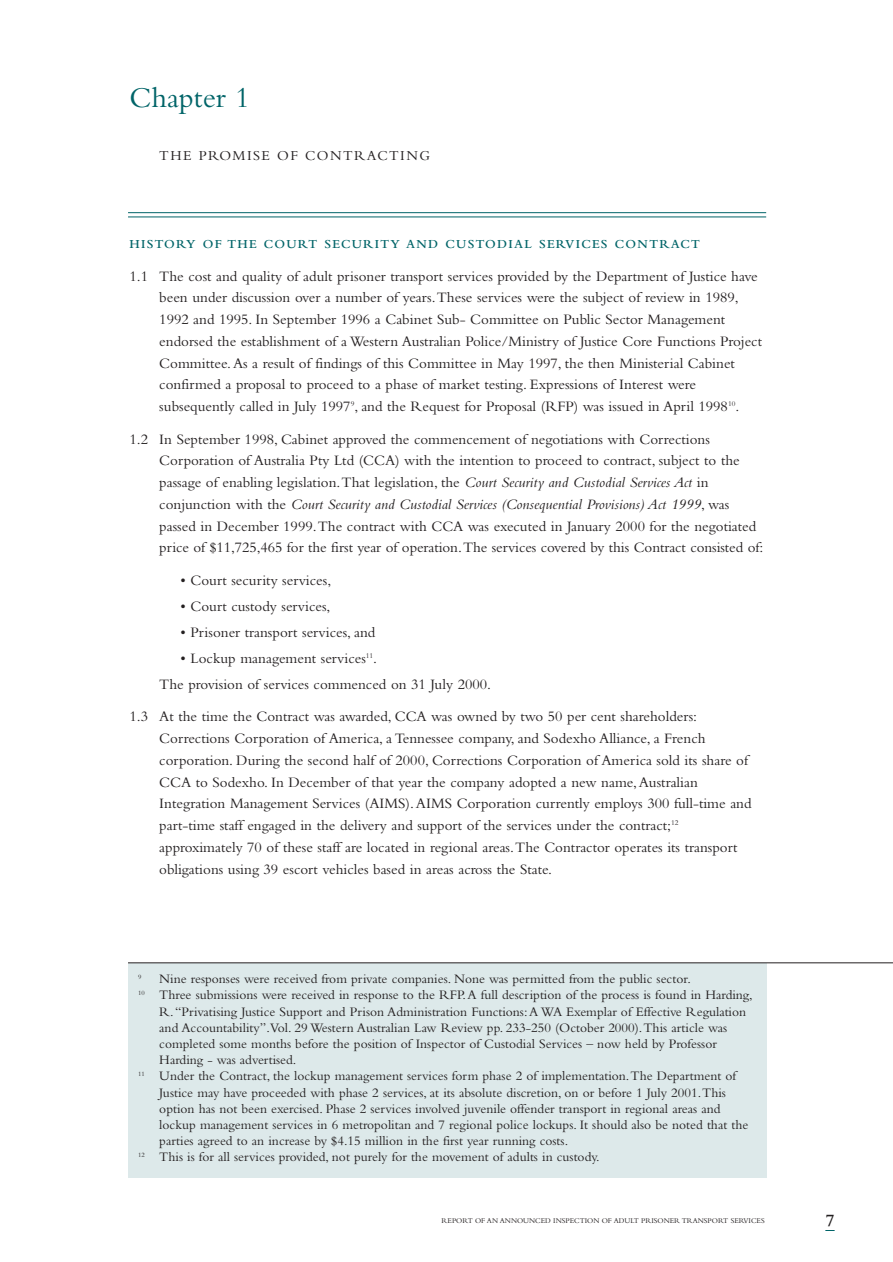
<style>
.page{position:relative;width:893px;height:1262px;background:#fff}
.page>*{position:absolute;margin:0;border:0;box-sizing:border-box;transform-origin:0 0}
.t1{font:30px "Bembo";color:#006468}
.t2{font:600 18px "Bembo";color:#231f20}
.t3{font:15px/21.8px "Bembo";color:#231f20}
.t4{font:14.25px "Bembo";letter-spacing:.1em;color:#231f20}
.t5{font:13.5px "Bembo";color:#231f20}
.t6{font:600 12.75px "Bembo";letter-spacing:.1em;color:#006468}
.t7{font:7.5px "Bembo";color:#231f20}
.t8{font:6.75px "Bembo";color:#231f20}
.s1{font-style:italic}
</style>
<div class="page">
<hr style="left:128px;top:212px;width:638px;height:1px;background:#006468">
<hr style="left:128px;top:216px;width:638px;height:1px;background:#006468">
<div style="left:128px;top:963px;width:638px;height:215px;background:#dde9ea"></div>
<hr style="left:128px;top:962px;width:764px;height:1px;background:#231f20">
<h1 class="t1" style="left:129px;top:87px;width:122px">Chapter 1</h1>
<p class="t4" style="left:159px;top:150px;width:272px">THE PROMISE OF CONTRACTING</p>
<p class="t6" style="left:129px;top:240px;width:572px">HISTORY OF THE COURT SECURITY AND CUSTODIAL SERVICES CONTRACT</p>
<p class="t3" style="left:159px;top:266px;width:604px;text-indent:-30px">1.1 The cost and quality of adult prisoner transport services provided by the Department of Justice have been under discussion over a number of years.These services were the subject of review in 1989, 1992 and 1995. In September 1996 a Cabinet Sub- Committee on Public Sector Management endorsed the establishment of a Western Australian Police/Ministry of Justice Core Functions Project Committee.As a result of findings of this Committee in May 1997, the then Ministerial Cabinet confirmed a proposal to proceed to a phase of market testing. Expressions of Interest were subsequently called in July 1997<sup>9</sup>, and the Request for Proposal (RFP) was issued in April 1998<sup>10</sup>.</p>
<p class="t3" style="left:159px;top:429px;width:605px;text-indent:-30px">1.2 In September 1998, Cabinet approved the commencement of negotiations with Corrections Corporation of Australia Pty Ltd (CCA) with the intention to proceed to contract, subject to the passage of enabling legislation.That legislation, the <span class="s1">Court Security and Custodial Services Act</span> in conjunction with the <span class="s1">Court Security and Custodial Services (Consequential Provisions) Act 1999</span>, was passed in December 1999.The contract with CCA was executed in January 2000 for the negotiated price of $11,725,465 for the first year of operation.The services covered by this Contract consisted of:</p>
<p class="t3" style="left:180px;top:570px;width:152px">• Court security services,</p>
<p class="t3" style="left:180px;top:596px;width:151px">• Court custody services,</p>
<p class="t3" style="left:180px;top:622px;width:196px">• Prisoner transport services, and</p>
<p class="t3" style="left:159px;top:646px;width:333px;line-height:26px;text-indent:21px">• Lockup management services<sup>11</sup>.<br>The provision of services commenced on 31 July 2000.</p>
<p class="t3" style="left:159px;top:707px;width:593px;text-indent:-30px">1.3 At the time the Contract was awarded, CCA was owned by two 50 per cent shareholders:<br>Corrections Corporation of America, a Tennessee company, and Sodexho Alliance, a French corporation. During the second half of 2000, Corrections Corporation of America sold its share of CCA to Sodexho. In December of that year the company adopted a new name,Australian Integration Management Services (AIMS).AIMS Corporation currently employs 300 full-time and part-time staff engaged in the delivery and support of the services under the contract;<sup>12 </sup>approximately 70 of these staff are located in regional areas.The Contractor operates its transport obligations using 39 escort vehicles based in areas across the State.</p>
<p class="t8" style="left:138px;top:974px;width:5px">9</p>
<p class="t5" style="left:159px;top:974px;width:533px">Nine responses were received from private companies. None was permitted from the public sector.</p>
<p class="t5" style="left:138px;top:990px;width:616px"><sup>10</sup> Three submissions were received in response to the RFP.A full description of the process is found in Harding,</p>
<p class="t5" style="left:159px;top:1006px;width:588px">R.“Privatising Justice Support and Prison Administration Functions:A WA Exemplar of Effective Regulation</p>
<p class="t5" style="left:159px;top:1022px;width:569px">and Accountability”.Vol. 29 Western Australian Law Review pp. 233-250 (October 2000).This article was</p>
<p class="t5" style="left:159px;top:1038px;width:559px">completed some months before the position of Inspector of Custodial Services – now held by Professor</p>
<p class="t5" style="left:159px;top:1055px;width:139px">Harding - was advertised.</p>
<p class="t5" style="left:138px;top:1071px;width:599px"><sup>11</sup> Under the Contract, the lockup management services form phase 2 of implementation.The Department of</p>
<p class="t5" style="left:159px;top:1087px;width:568px">Justice may have proceeded with phase 2 services, at its absolute discretion, on or before 1 July 2001.This</p>
<p class="t5" style="left:159px;top:1103px;width:562px">option has not been exercised. Phase 2 services involved juvenile offender transport in regional areas and</p>
<p class="t5" style="left:159px;top:1119px;width:590px">lockup management services in 6 metropolitan and 7 regional police lockups. It should also be noted that the</p>
<p class="t5" style="left:159px;top:1136px;width:410px">parties agreed to an increase by $4.15 million in the first year running costs.</p>
<p class="t5" style="left:138px;top:1152px;width:463px"><sup>12</sup> This is for all services provided, not purely for the movement of adults in custody.</p>
<p class="t7" style="left:441px;top:1218px;width:324px">REPORT OF AN ANNOUNCED INSPECTION OF ADULT PRISONER TRANSPORT SERVICES</p>
<p class="t2" style="left:825px;top:1213px;width:11px">7</p>
</div>
